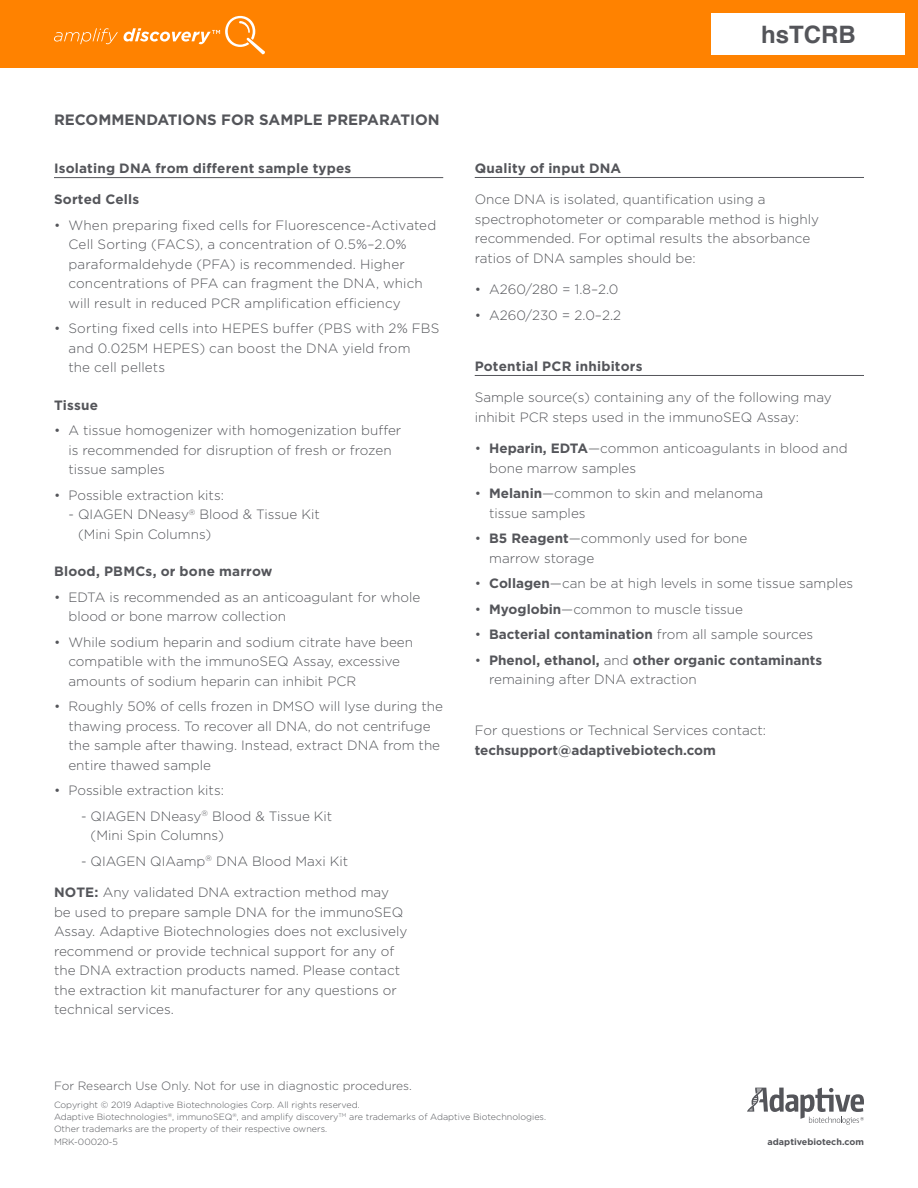
<style>
.page{position:relative;width:918px;height:1188px;background:#fff}
.page>*{position:absolute;margin:0;border:0;box-sizing:border-box;transform-origin:0 0}
.t1{font:700 24px "Helvetica";color:#54555a}
.Sub_Header{font:700 15px "Gotham";color:#54555a}
.Callout_Body_Copy{font:300 13.5px/19.5px "Gotham";color:#54555a}
.Callout_Body_Copy-2{font:700 13.5px/19.5px "Gotham";letter-spacing:.01em;color:#54555a}
.t2{font:300 12px "Gotham";color:#54555a}
.t3{font:300 9px/12px "Gotham";color:#54555a}
.t4{font:700 9px "Gotham";color:#54555a}
.s1{font-weight:700}
.s2{font-weight:300}
</style>
<div class="page">
<div style="left:0;top:0;width:918px;height:68px;background:#ff8200"></div>
<div style="left:712px;top:13px;width:193px;height:42px;background:#fff"></div>
<hr style="left:54px;top:177px;width:389px;height:1px;background:#54555a">
<hr style="left:475px;top:177px;width:389px;height:1px;background:#54555a">
<hr style="left:475px;top:375px;width:389px;height:1px;background:#54555a">
<svg style="left:747px;top:1088px;width:117px;height:37px"></svg>
<svg style="left:54px;top:28px;width:64px;height:16px"></svg>
<svg style="left:124px;top:16px;width:141px;height:39px"></svg>
<p class="Sub_Header" style="left:54px;top:111px;width:387px">RECOMMENDATIONS FOR SAMPLE PREPARATION</p>
<p class="Callout_Body_Copy-2" style="left:54px;top:158px;width:299px">Isolating DNA from different sample types</p>
<p class="Callout_Body_Copy-2" style="left:54px;top:190px;width:87px">Sorted Cells</p>
<p class="Callout_Body_Copy" style="left:68px;top:215px;width:369px;text-indent:-14px">• When preparing fixed cells for Fluorescence-Activated Cell Sorting (FACS), a concentration of 0.5%–2.0% paraformaldehyde (PFA) is recommended. Higher concentrations of PFA can fragment the DNA, which will result in reduced PCR amplification efficiency</p>
<p class="Callout_Body_Copy" style="left:68px;top:319px;width:373px;text-indent:-14px">• Sorting fixed cells into HEPES buffer (PBS with 2% FBS and 0.025M HEPES) can boost the DNA yield from<br>the cell pellets</p>
<p class="Callout_Body_Copy-2" style="left:54px;top:395px;width:46px">Tissue</p>
<p class="Callout_Body_Copy" style="left:68px;top:421px;width:334px;text-indent:-14px">• A tissue homogenizer with homogenization buffer is recommended for disruption of fresh or frozen tissue samples</p>
<p class="Callout_Body_Copy" style="left:54px;top:485px;width:171px">• Possible extraction kits:</p>
<p class="Callout_Body_Copy" style="left:78px;top:505px;width:243px;text-indent:-10px">- QIAGEN DNeasy<sup>®</sup> Blood &amp; Tissue Kit (Mini Spin Columns)</p>
<p class="Callout_Body_Copy-2" style="left:54px;top:562px;width:220px">Blood, PBMCs, or bone marrow</p>
<p class="Callout_Body_Copy" style="left:68px;top:587px;width:353px;text-indent:-14px">• EDTA is recommended as an anticoagulant for whole blood or bone marrow collection</p>
<p class="Callout_Body_Copy" style="left:68px;top:632px;width:346px;text-indent:-14px">• While sodium heparin and sodium citrate have been compatible with the immunoSEQ Assay, excessive amounts of sodium heparin can inhibit PCR</p>
<p class="Callout_Body_Copy" style="left:68px;top:697px;width:376px;text-indent:-14px">• Roughly 50% of cells frozen in DMSO will lyse during the thawing process. To recover all DNA, do not centrifuge the sample after thawing. Instead, extract DNA from the entire thawed sample</p>
<p class="Callout_Body_Copy" style="left:54px;top:781px;width:171px">• Possible extraction kits:</p>
<p class="Callout_Body_Copy" style="left:91px;top:806px;width:243px;text-indent:-10px">- QIAGEN DNeasy<sup>®</sup> Blood &amp; Tissue Kit (Mini Spin Columns)</p>
<p class="Callout_Body_Copy" style="left:81px;top:851px;width:269px">- QIAGEN QIAamp<sup>®</sup> DNA Blood Maxi Kit</p>
<p class="Callout_Body_Copy" style="left:54px;top:883px;width:355px"><span class="s1">NOTE:</span> Any validated DNA extraction method may be used to prepare sample DNA for the immunoSEQ Assay. Adaptive Biotechnologies does not exclusively recommend or provide technical support for any of the DNA extraction products named. Please contact the extraction kit manufacturer for any questions or technical services.</p>
<p class="t1" style="left:761px;top:15px;width:96px">hsTCRB</p>
<p class="Callout_Body_Copy-2" style="left:475px;top:158px;width:148px">Quality of input DNA</p>
<p class="Callout_Body_Copy" style="left:475px;top:190px;width:346px">Once DNA is isolated, quantification using a spectrophotometer or comparable method is highly recommended. For optimal results the absorbance ratios of DNA samples should be:</p>
<p class="Callout_Body_Copy" style="left:475px;top:280px;width:145px">• A260/280 = 1.8–2.0</p>
<p class="Callout_Body_Copy" style="left:475px;top:305px;width:148px">• A260/230 = 2.0–2.2</p>
<p class="Callout_Body_Copy-2" style="left:475px;top:356px;width:169px">Potential PCR inhibitors</p>
<p class="Callout_Body_Copy" style="left:475px;top:388px;width:359px">Sample source(s) containing any of the following may inhibit PCR steps used in the immunoSEQ Assay:</p>
<p class="Callout_Body_Copy" style="left:489px;top:439px;width:360px;text-indent:-14px">• <span class="s1">Heparin, EDTA</span>—common anticoagulants in blood and bone marrow samples</p>
<p class="Callout_Body_Copy" style="left:489px;top:484px;width:276px;text-indent:-14px">• <span class="s1">Melanin</span>—common to skin and melanoma tissue samples</p>
<p class="Callout_Body_Copy" style="left:489px;top:529px;width:260px;text-indent:-14px">• <span class="s1">B5 Reagent</span>—commonly used for bone marrow storage</p>
<p class="Callout_Body_Copy" style="left:475px;top:574px;width:380px">• <span class="s1">Collagen</span>—can be at high levels in some tissue samples</p>
<p class="Callout_Body_Copy" style="left:475px;top:599px;width:270px">• <span class="s1">Myoglobin</span>—common to muscle tissue</p>
<p class="Callout_Body_Copy-2" style="left:475px;top:624px;width:340px"><span class="s2">•</span> Bacterial contamination <span class="s2">from all sample sources</span></p>
<p class="Callout_Body_Copy-2" style="left:489px;top:650px;width:335px;text-indent:-14px"><span class="s2">•</span> Phenol, ethanol, <span class="s2">and</span> other organic contaminants <span class="s2">remaining after DNA extraction</span></p>
<p class="Callout_Body_Copy" style="left:475px;top:721px;width:293px">For questions or Technical Services contact: <span class="s1">techsupport@adaptivebiotech.com</span></p>
<p class="t2" style="left:54px;top:1079px;width:359px">For Research Use Only. Not for use in diagnostic procedures.</p>
<p class="t3" style="left:54px;top:1098px;width:307px">Copyright © 2019 Adaptive Biotechnologies Corp. All rights reserved.</p>
<p class="t3" style="left:54px;top:1110px;width:494px">Adaptive Biotechnologies<sup>®</sup>, immunoSEQ<sup>®</sup>, and amplify discovery<sup>TM</sup> are trademarks of Adaptive Biotechnologies.<br>Other trademarks are the property of their respective owners.</p>
<p class="t3" style="left:54px;top:1136px;width:65px">MRK-00020-5</p>
<p class="t4" style="left:768px;top:1137px;width:98px">adaptivebiotech.com</p>
</div>
